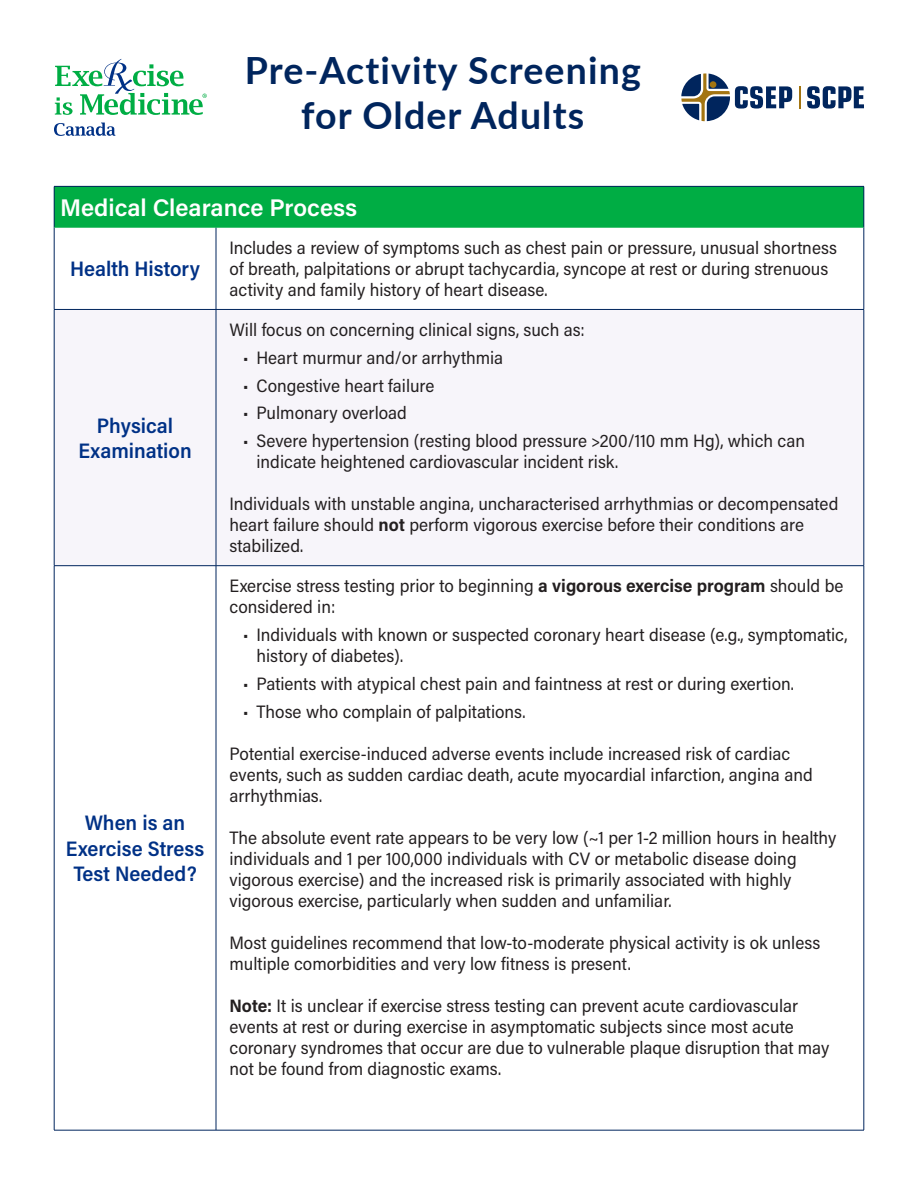
<style>
.page{position:relative;width:918px;height:1188px;background:#fff}
.page>*{position:absolute;margin:0;border:0;box-sizing:border-box;transform-origin:0 0}
.t1{font:700 37.5px/45px "Lato";letter-spacing:.03em;color:#00255d;text-align:center}
.t2{font:600 24px "Acumin Pro";color:#fff}
.t3{font:600 21px/25.5px "Acumin Pro Semi Cond";color:#003186;text-align:center}
.t4{font:18px/21px "Acumin Pro Semi Cond";color:#231f20}
.s1{font-weight:700}
</style>
<div class="page">
<div style="left:54px;top:186px;width:810px;height:41px;background:#00ad44"></div>
<hr style="left:54px;top:186px;width:162px;height:1px;background:#00255d">
<hr style="left:54px;top:187px;width:1px;height:40px;background:#00255d">
<hr style="left:216px;top:186px;width:648px;height:1px;background:#00255d">
<hr style="left:864px;top:187px;width:1px;height:40px;background:#00255d">
<hr style="left:54px;top:227px;width:1px;height:82px;background:#00255d">
<hr style="left:216px;top:227px;width:1px;height:82px;background:#00255d">
<hr style="left:864px;top:227px;width:1px;height:82px;background:#00255d">
<hr style="left:54px;top:309px;width:162px;height:1px;background:#00255d">
<hr style="left:54px;top:310px;width:1px;height:256px;background:#00255d">
<hr style="left:216px;top:309px;width:648px;height:1px;background:#00255d">
<hr style="left:216px;top:310px;width:1px;height:256px;background:#00255d">
<hr style="left:864px;top:310px;width:1px;height:256px;background:#00255d">
<hr style="left:54px;top:565px;width:162px;height:1px;background:#00255d">
<hr style="left:54px;top:566px;width:1px;height:564px;background:#00255d">
<hr style="left:216px;top:565px;width:648px;height:1px;background:#00255d">
<hr style="left:216px;top:566px;width:1px;height:564px;background:#00255d">
<hr style="left:864px;top:566px;width:1px;height:564px;background:#00255d">
<hr style="left:54px;top:1130px;width:162px;height:1px;background:#00255d">
<hr style="left:216px;top:1130px;width:648px;height:1px;background:#00255d">
<hr style="left:54px;top:227px;width:162px;height:1px;background:#00ad44">
<hr style="left:216px;top:227px;width:648px;height:1px;background:#00ad44">
<svg style="left:55px;top:59px;width:152px;height:56px"></svg>
<svg style="left:54px;top:123px;width:61px;height:13px"></svg>
<svg style="left:681px;top:73px;width:111px;height:48px"></svg>
<svg style="left:807px;top:86px;width:57px;height:23px"></svg>
<svg style="left:799px;top:86px;width:1px;height:22px"></svg>
<p class="t1" style="left:245px;top:47px;width:398px">Pre-Activity Screening for Older Adults</p>
<p class="t2" style="left:60px;top:190px;width:299px">Medical Clearance Process</p>
<p class="t3" style="left:70px;top:255px;width:131px">Health History</p>
<p class="t3" style="left:97px;top:412px;width:78px">Physical</p>
<p class="t3" style="left:78px;top:437px;width:115px">Examination</p>
<p class="t3" style="left:66px;top:809px;width:140px">When is an<br>Exercise Stress<br>Test Needed?</p>
<p class="t4" style="left:230px;top:236px;width:609px">Includes a review of symptoms such as chest pain or pressure, unusual shortness of breath, palpitations or abrupt tachycardia, syncope at rest or during strenuous activity and family history of heart disease.</p>
<p class="t4" style="left:230px;top:319px;width:357px">Will focus on concerning clinical signs, such as:</p>
<p class="t4" style="left:243px;top:346px;width:262px">• Heart murmur and/or arrhythmia</p>
<p class="t4" style="left:243px;top:374px;width:193px">• Congestive heart failure</p>
<p class="t4" style="left:243px;top:402px;width:166px">• Pulmonary overload</p>
<p class="t4" style="left:256px;top:430px;width:550px;text-indent:-14px">• Severe hypertension (resting blood pressure &gt;200/110 mm Hg), which can indicate heightened cardiovascular incident risk.</p>
<p class="t4" style="left:230px;top:493px;width:610px">Individuals with unstable angina, uncharacterised arrhythmias or decompensated heart failure should <span class="s1">not</span> perform vigorous exercise before their conditions are stabilized.</p>
<p class="t4" style="left:230px;top:575px;width:615px">Exercise stress testing prior to beginning <span class="s1">a vigorous exercise program</span> should be considered in:</p>
<p class="t4" style="left:256px;top:624px;width:592px;text-indent:-14px">• Individuals with known or suspected coronary heart disease (e.g., symptomatic, history of diabetes).</p>
<p class="t4" style="left:243px;top:672px;width:552px">• Patients with atypical chest pain and faintness at rest or during exertion.</p>
<p class="t4" style="left:243px;top:700px;width:284px">• Those who complain of palpitations.</p>
<p class="t4" style="left:230px;top:742px;width:585px">Potential exercise-induced adverse events include increased risk of cardiac events, such as sudden cardiac death, acute myocardial infarction, angina and arrhythmias.</p>
<p class="t4" style="left:230px;top:826px;width:608px">The absolute event rate appears to be very low (~1 per 1-2 million hours in healthy individuals and 1 per 100,000 individuals with CV or metabolic disease doing vigorous exercise) and the increased risk is primarily associated with highly vigorous exercise, particularly when sudden and unfamiliar.</p>
<p class="t4" style="left:230px;top:931px;width:592px">Most guidelines recommend that low-to-moderate physical activity is ok unless multiple comorbidities and very low fitness is present.</p>
<p class="t4" style="left:230px;top:994px;width:601px"><span class="s1">Note:</span> It is unclear if exercise stress testing can prevent acute cardiovascular events at rest or during exercise in asymptomatic subjects since most acute coronary syndromes that occur are due to vulnerable plaque disruption that may not be found from diagnostic exams.</p>
</div>
